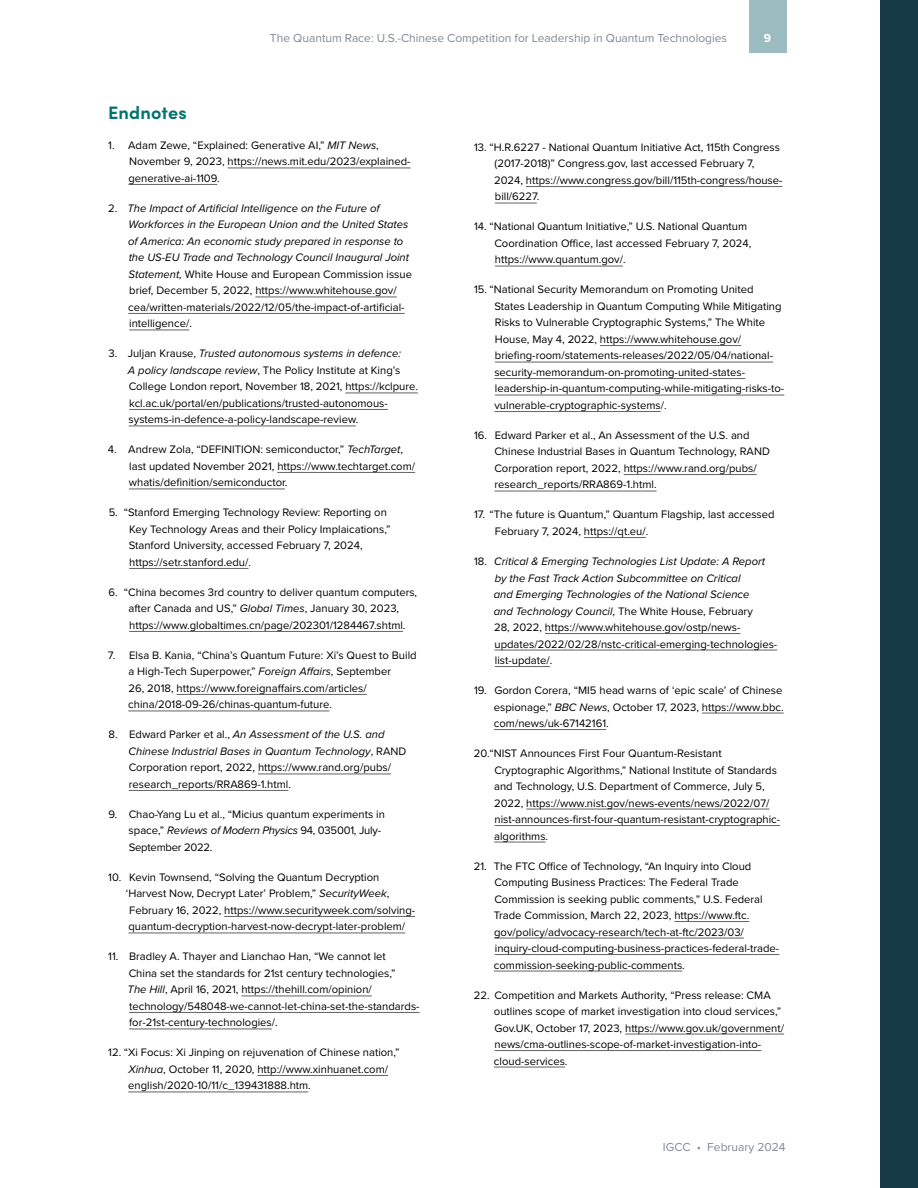
<style>
.page{position:relative;width:918px;height:1188px;background:#fff}
.page>*{position:absolute;margin:0;border:0;box-sizing:border-box;transform-origin:0 0}
.t1{font:700 18px "Sofia Pro";letter-spacing:.01em;color:#04736e}
.t2{font:12px "Proxima Nova";color:#808995}
.t3{font:700 12px "Proxima Nova";color:#fff}
.t4{font:11.25px/16.5px "Proxima Nova";color:#000}
.t5{font:italic 11.25px/16.5px "Proxima Nova";color:#000}
.s1{font-style:italic}
.s2{font-style:normal}
</style>
<div class="page">
<div style="left:749px;top:0;width:38px;height:53px;background:#9bbdc2"></div>
<div style="left:880px;top:0;width:38px;height:1188px;background:#163b47"></div>
<hr style="left:228px;top:168px;width:183px;height:1px;background:#646363">
<hr style="left:128px;top:184px;width:89px;height:1px;background:#646363">
<hr style="left:255px;top:297px;width:142px;height:1px;background:#646363">
<hr style="left:128px;top:313px;width:277px;height:1px;background:#646363">
<hr style="left:129px;top:330px;width:60px;height:1px;background:#646363">
<hr style="left:345px;top:393px;width:73px;height:1px;background:#646363">
<hr style="left:129px;top:409px;width:259px;height:1px;background:#646363">
<hr style="left:129px;top:426px;width:227px;height:1px;background:#646363">
<hr style="left:277px;top:472px;width:138px;height:1px;background:#646363">
<hr style="left:129px;top:489px;width:156px;height:1px;background:#646363">
<hr style="left:129px;top:568px;width:120px;height:1px;background:#646363">
<hr style="left:129px;top:631px;width:274px;height:1px;background:#646363">
<hr style="left:177px;top:694px;width:190px;height:1px;background:#646363">
<hr style="left:128px;top:711px;width:201px;height:1px;background:#646363">
<hr style="left:258px;top:774px;width:133px;height:1px;background:#646363">
<hr style="left:129px;top:790px;width:159px;height:1px;background:#646363">
<hr style="left:224px;top:916px;width:191px;height:1px;background:#646363">
<hr style="left:128px;top:933px;width:277px;height:1px;background:#646363">
<hr style="left:241px;top:996px;width:131px;height:1px;background:#646363">
<hr style="left:129px;top:1012px;width:291px;height:1px;background:#646363">
<hr style="left:129px;top:1029px;width:143px;height:1px;background:#646363">
<hr style="left:257px;top:1075px;width:131px;height:1px;background:#646363">
<hr style="left:128px;top:1092px;width:180px;height:1px;background:#646363">
<hr style="left:526px;top:186px;width:257px;height:1px;background:#646363">
<hr style="left:495px;top:203px;width:42px;height:1px;background:#646363">
<hr style="left:495px;top:266px;width:128px;height:1px;background:#646363">
<hr style="left:600px;top:345px;width:141px;height:1px;background:#646363">
<hr style="left:495px;top:362px;width:278px;height:1px;background:#646363">
<hr style="left:494px;top:378px;width:251px;height:1px;background:#646363">
<hr style="left:495px;top:395px;width:289px;height:1px;background:#646363">
<hr style="left:494px;top:411px;width:167px;height:1px;background:#646363">
<hr style="left:624px;top:474px;width:133px;height:1px;background:#646363">
<hr style="left:495px;top:491px;width:162px;height:1px;background:#646363">
<hr style="left:584px;top:537px;width:62px;height:1px;background:#646363">
<hr style="left:545px;top:633px;width:195px;height:1px;background:#646363">
<hr style="left:495px;top:650px;width:282px;height:1px;background:#646363">
<hr style="left:495px;top:666px;width:55px;height:1px;background:#646363">
<hr style="left:702px;top:713px;width:82px;height:1px;background:#646363">
<hr style="left:494px;top:729px;width:112px;height:1px;background:#646363">
<hr style="left:526px;top:809px;width:244px;height:1px;background:#646363">
<hr style="left:495px;top:825px;width:285px;height:1px;background:#646363">
<hr style="left:494px;top:842px;width:52px;height:1px;background:#646363">
<hr style="left:674px;top:921px;width:75px;height:1px;background:#646363">
<hr style="left:494px;top:938px;width:250px;height:1px;background:#646363">
<hr style="left:495px;top:954px;width:284px;height:1px;background:#646363">
<hr style="left:494px;top:971px;width:188px;height:1px;background:#646363">
<hr style="left:625px;top:1034px;width:159px;height:1px;background:#646363">
<hr style="left:495px;top:1050px;width:266px;height:1px;background:#646363">
<hr style="left:494px;top:1067px;width:71px;height:1px;background:#646363">
<p class="t2" style="left:270px;top:29px;width:459px">The Quantum Race: U.S.-Chinese Competition for Leadership in Quantum Technologies</p>
<p class="t3" style="left:764px;top:29px;width:9px">9</p>
<h1 class="t1" style="left:108px;top:99px;width:80px">Endnotes</h1>
<p class="t4" style="left:128px;top:136px;width:284px;text-indent:-20px">1. Adam Zewe, “Explained: Generative AI,” <span class="s1">MIT News</span>,<br>November 9, 2023, https://news.mit.edu/2023/explained&shy;generative-ai-1109.</p>
<p class="t5" style="left:128px;top:199px;width:285px;text-indent:-20px"><span class="s2">2.</span> The Impact of Artificial Intelligence on the Future of Workforces in the European Union and the United States of America: An economic study prepared in response to the US-EU Trade and Technology Council Inaugural Joint Statement, <span class="s2">White House and European Commission issue brief, December 5, 2022, https://www.whitehouse.gov/ cea/written-materials/2022/12/05/the-impact-of-artificial&shy;intelligence/.</span></p>
<p class="t4" style="left:128px;top:345px;width:292px;text-indent:-19px">3. Juljan Krause, <span class="s1">Trusted autonomous systems in defence:<br>A policy landscape review</span>, The Policy Institute at King’s College London report, November 18, 2021, https://kclpure. kcl.ac.uk/portal/en/publications/trusted-autonomous&shy;systems-in-defence-a-policy-landscape-review.</p>
<p class="t4" style="left:129px;top:441px;width:288px;text-indent:-21px">4. Andrew Zola, “DEFINITION: semiconductor,” <span class="s1">TechTarget</span>, last updated November 2021, https://www.techtarget.com/ whatis/definition/semiconductor.</p>
<p class="t4" style="left:129px;top:504px;width:263px;text-indent:-20px">5. “Stanford Emerging Technology Review: Reporting on Key Technology Areas and their Policy Implaications,” Stanford University, accessed February 7, 2024, https://setr.stanford.edu/.</p>
<p class="t4" style="left:128px;top:583px;width:290px;text-indent:-20px">6. “China becomes 3rd country to deliver quantum computers, after Canada and US,” <span class="s1">Global Times</span>, January 30, 2023, https://www.globaltimes.cn/page/202301/1284467.shtml.</p>
<p class="t4" style="left:128px;top:646px;width:290px;text-indent:-20px">7. Elsa B. Kania, “China’s Quantum Future: Xi’s Quest to Build a High-Tech Superpower,” <span class="s1">Foreign Affairs</span>, September<br>26, 2018, https://www.foreignaffairs.com/articles/ china/2018-09-26/chinas-quantum-future.</p>
<p class="t4" style="left:129px;top:726px;width:279px;text-indent:-20px">8. Edward Parker et al., <span class="s1">An Assessment of the U.S. and Chinese Industrial Bases in Quantum Technology</span>, RAND Corporation report, 2022, https://www.rand.org/pubs/ research_reports/RRA869-1.html.</p>
<p class="t4" style="left:129px;top:805px;width:258px;text-indent:-20px">9. Chao-Yang Lu et al., “Micius quantum experiments in space,” <span class="s1">Reviews of Modern Physics</span> 94, 035001, July-<br>September 2022.</p>
<p class="t4" style="left:108px;top:868px;width:273px">10. Kevin Townsend, “Solving the Quantum Decryption</p>
<p class="t4" style="left:126px;top:885px;width:265px">‘Harvest Now, Decrypt Later’ Problem,” <span class="s1">SecurityWeek</span>,</p>
<p class="t4" style="left:129px;top:901px;width:288px">February 16, 2022, https://www.securityweek.com/solving-</p>
<p class="t4" style="left:129px;top:918px;width:278px">quantum-decryption-harvest-now-decrypt-later-problem/</p>
<p class="t4" style="left:128px;top:948px;width:294px;text-indent:-19px">11. Bradley A. Thayer and Lianchao Han, “We cannot let<br>China set the standards for 21st century technologies,”<br><span class="s1">The Hill</span>, April 16, 2021, https://thehill.com/opinion/ technology/548048-we-cannot-let-china-set-the-standards&shy;for-21st-century-technologies/.</p>
<p class="t4" style="left:128px;top:1044px;width:273px;text-indent:-20px">12. “Xi Focus: Xi Jinping on rejuvenation of Chinese nation,”<br><span class="s1">Xinhua</span>, October 11, 2020, http://www.xinhuanet.com/ english/2020-10/11/c_139431888.htm.</p>
<p class="t4" style="left:494px;top:138px;width:290px;text-indent:-20px">13. “H.R.6227 - National Quantum Initiative Act, 115th Congress (2017-2018)” Congress.gov, last accessed February 7, 2024, https://www.congress.gov/bill/115th-congress/house&shy;bill/6227.</p>
<p class="t4" style="left:494px;top:218px;width:259px;text-indent:-20px">14. “National Quantum Initiative,” U.S. National Quantum<br>Coordination Office, last accessed February 7, 2024, https://www.quantum.gov/.</p>
<p class="t4" style="left:494px;top:281px;width:292px;text-indent:-20px">15. “National Security Memorandum on Promoting United States Leadership in Quantum Computing While Mitigating Risks to Vulnerable Cryptographic Systems,” The White House, May 4, 2022, https://www.whitehouse.gov/ briefing-room/statements-releases/2022/05/04/national&shy;security-memorandum-on-promoting-united-states&shy;leadership-in-quantum-computing-while-mitigating-risks-to&shy;vulnerable-cryptographic-systems/.</p>
<p class="t4" style="left:494px;top:426px;width:277px;text-indent:-20px">16. Edward Parker et al., An Assessment of the U.S. and Chinese Industrial Bases in Quantum Technology, RAND Corporation report, 2022, https://www.rand.org/pubs/ research_reports/RRA869-1.html.</p>
<p class="t4" style="left:495px;top:506px;width:281px;text-indent:-21px">17. “The future is Quantum,” Quantum Flagship, last accessed<br>February 7, 2024, https://qt.eu/.</p>
<p class="t5" style="left:494px;top:553px;width:285px;text-indent:-20px"><span class="s2">18.</span> Critical &amp; Emerging Technologies List Update: A Report by the Fast Track Action Subcommittee on Critical<br>and Emerging Technologies of the National Science<br>and Technology Council<span class="s2">, The White House, February<br>28, 2022, https://www.whitehouse.gov/ostp/news&shy;updates/2022/02/28/nstc-critical-emerging-technologies&shy;list-update/.</span></p>
<p class="t4" style="left:494px;top:682px;width:291px;text-align:justify;text-indent:-20px">19. Gordon Corera, “MI5 head warns of ‘epic scale’ of Chinese espionage,” <span class="s1">BBC News</span>, October 17, 2023, https://www.bbc. com/news/uk-67142161.</p>
<p class="t4" style="left:494px;top:745px;width:288px;text-indent:-20px">20.“NIST Announces First Four Quantum-Resistant Cryptographic Algorithms,” National Institute of Standards and Technology, U.S. Department of Commerce, July 5, 2022, https://www.nist.gov/news-events/news/2022/07/ nist-announces-first-four-quantum-resistant-cryptographic&shy;algorithms.</p>
<p class="t4" style="left:494px;top:857px;width:287px;text-indent:-20px">21. The FTC Office of Technology, “An Inquiry into Cloud Computing Business Practices: The Federal Trade Commission is seeking public comments,” U.S. Federal Trade Commission, March 22, 2023, https://www.ftc. gov/policy/advocacy-research/tech-at-ftc/2023/03/ inquiry-cloud-computing-business-practices-federal-trade&shy;commission-seeking-public-comments.</p>
<p class="t4" style="left:494px;top:986px;width:292px;text-indent:-20px">22. Competition and Markets Authority, “Press release: CMA outlines scope of market investigation into cloud services,” Gov.UK, October 17, 2023, https://www.gov.uk/government/ news/cma-outlines-scope-of-market-investigation-into&shy;cloud-services.</p>
<p class="t2" style="left:663px;top:1139px;width:124px">IGCC • February 2024</p>
</div>
